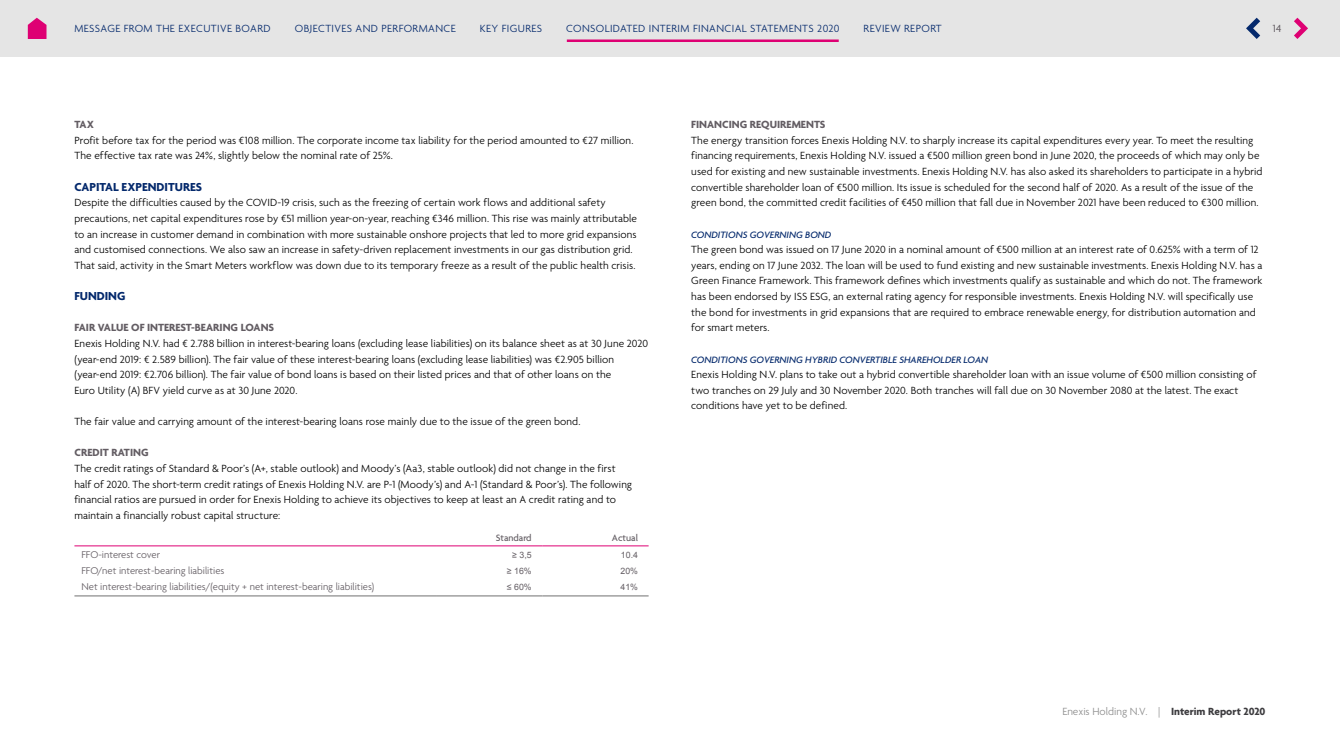
<style>
.page{position:relative;width:1340px;height:755px;background:#fff}
.page>*{position:absolute;margin:0;border:0;box-sizing:border-box;transform-origin:0 0}
.t1{font:700 12.5px "Agenda";color:#04296c}
.t2{font:300 11.25px/15.6px "Agenda";letter-spacing:.01em;color:#000}
.t3{font:300 11.25px "Agenda";letter-spacing:.035em;color:#04296c}
.t4{font:700 11.25px "Agenda";color:#635d63}
.t5{font:300 11.25px "Agenda";color:#8d8d8d}
.t6{font:11.25px "Agenda";color:#635d63}
.t7{font:300 10.62px "Agenda";color:#635d63}
.t8{font:italic 500 10px "Agenda";color:#04296c}
.t9{font:500 10px "Agenda";color:#635d63}
.t10{font:8.75px "Arial";color:#635d63}
.s1{font-weight:700;color:#3d3c3f}
</style>
<div class="page">
<hr style="left:74px;top:545px;width:362px;height:1px;background:#de0073">
<hr style="left:436px;top:545px;width:106px;height:1px;background:#de0073">
<hr style="left:542px;top:545px;width:106px;height:1px;background:#de0073">
<hr style="left:74px;top:595px;width:362px;height:1px;background:#8d8d8d">
<hr style="left:436px;top:595px;width:106px;height:1px;background:#8d8d8d">
<hr style="left:542px;top:595px;width:106px;height:1px;background:#8d8d8d">
<div style="left:0;top:0;width:1339px;height:57px;background:#e5e5e5"></div>
<svg style="left:1294px;top:18px;width:13px;height:21px"></svg>
<svg style="left:1246px;top:18px;width:14px;height:21px"></svg>
<svg style="left:28px;top:18px;width:18px;height:21px"></svg>
<hr style="left:567px;top:39px;width:271px;height:3px;background:#de0073">
<p class="t3" style="left:74px;top:22px;width:198px">MESSAGE FROM THE EXECUTIVE BOARD</p>
<p class="t3" style="left:295px;top:22px;width:162px">OBJECTIVES AND PERFORMANCE</p>
<p class="t3" style="left:480px;top:22px;width:64px">KEY FIGURES</p>
<p class="t3" style="left:566px;top:22px;width:275px">CONSOLIDATED INTERIM FINANCIAL STATEMENTS 2020</p>
<p class="t3" style="left:863px;top:22px;width:80px">REVIEW REPORT</p>
<p class="t6" style="left:1272px;top:22px;width:10px">14</p>
<p class="t4" style="left:74px;top:118px;width:21px">TAX</p>
<p class="t2" style="left:74px;top:133px;width:560px">Profit before tax for the period was €108 million. The corporate income tax liability for the period amounted to €27 million.<br>The effective tax rate was 24%, slightly below the nominal rate of 25%.</p>
<p class="t1" style="left:74px;top:180px;width:129px">CAPITAL EXPENDITURES</p>
<p class="t2" style="left:74px;top:195px;width:564px">Despite the difficulties caused by the COVID-19 crisis, such as the freezing of certain work flows and additional safety precautions, net capital expenditures rose by €51 million year-on-year, reaching €346 million. This rise was mainly attributable to an increase in customer demand in combination with more sustainable onshore projects that led to more grid expansions and customised connections. We also saw an increase in safety-driven replacement investments in our gas distribution grid.<br>That said, activity in the Smart Meters workflow was down due to its temporary freeze as a result of the public health crisis.</p>
<p class="t1" style="left:74px;top:289px;width:52px">FUNDING</p>
<p class="t4" style="left:74px;top:322px;width:201px">FAIR VALUE OF INTEREST-BEARING LOANS</p>
<p class="t2" style="left:74px;top:336px;width:575px">Enexis Holding N.V. had € 2.788 billion in interest-bearing loans (excluding lease liabilities) on its balance sheet as at 30 June 2020 (year-end 2019: € 2.589 billion). The fair value of these interest-bearing loans (excluding lease liabilities) was €2.905 billion (year-end 2019: €2.706 billion). The fair value of bond loans is based on their listed prices and that of other loans on the<br>Euro Utility (A) BFV yield curve as at 30 June 2020.</p>
<p class="t2" style="left:74px;top:414px;width:507px">The fair value and carrying amount of the interest-bearing loans rose mainly due to the issue of the green bond.</p>
<p class="t4" style="left:74px;top:447px;width:76px">CREDIT RATING</p>
<p class="t2" style="left:74px;top:461px;width:559px">The credit ratings of Standard &amp; Poor’s (A+, stable outlook) and Moody’s (Aa3, stable outlook) did not change in the first half of 2020. The short-term credit ratings of Enexis Holding N.V. are P-1 (Moody’s) and A-1 (Standard &amp; Poor’s). The following financial ratios are pursued in order for Enexis Holding to achieve its objectives to keep at least an A credit rating and to maintain a financially robust capital structure:</p>
<p class="t9" style="left:496px;top:532px;width:37px">Standard</p>
<p class="t9" style="left:612px;top:532px;width:28px">Actual</p>
<p class="t7" style="left:81px;top:548px;width:80px">FFO-interest cover</p>
<p class="t10" style="left:512px;top:549px;width:21px">≥ 3,5</p>
<p class="t10" style="left:621px;top:549px;width:19px">10.4</p>
<p class="t7" style="left:81px;top:564px;width:144px">FFO/net interest-bearing liabilities</p>
<p class="t10" style="left:507px;top:565px;width:26px">≥ 16%</p>
<p class="t10" style="left:620px;top:565px;width:19px">20%</p>
<p class="t7" style="left:81px;top:580px;width:294px">Net interest-bearing liabilities/(equity + net interest-bearing liabilities)</p>
<p class="t10" style="left:507px;top:581px;width:26px">≤ 60%</p>
<p class="t10" style="left:620px;top:581px;width:19px">41%</p>
<p class="t4" style="left:691px;top:118px;width:136px">FINANCING REQUIREMENTS</p>
<p class="t2" style="left:691px;top:133px;width:573px">The energy transition forces Enexis Holding N.V. to sharply increase its capital expenditures every year. To meet the resulting financing requirements, Enexis Holding N.V. issued a €500 million green bond in June 2020, the proceeds of which may only be used for existing and new sustainable investments. Enexis Holding N.V. has also asked its shareholders to participate in a hybrid convertible shareholder loan of €500 million. Its issue is scheduled for the second half of 2020. As a result of the issue of the green bond, the committed credit facilities of €450 million that fall due in November 2021 have been reduced to €300 million.</p>
<p class="t8" style="left:691px;top:228px;width:142px">CONDITIONS GOVERNING BOND</p>
<p class="t2" style="left:691px;top:242px;width:572px">The green bond was issued on 17 June 2020 in a nominal amount of €500 million at an interest rate of 0.625% with a term of 12 years, ending on 17 June 2032. The loan will be used to fund existing and new sustainable investments. Enexis Holding N.V. has a Green Finance Framework. This framework defines which investments qualify as sustainable and which do not. The framework has been endorsed by ISS ESG, an external rating agency for responsible investments. Enexis Holding N.V. will specifically use the bond for investments in grid expansions that are required to embrace renewable energy, for distribution automation and for smart meters.</p>
<p class="t8" style="left:691px;top:353px;width:298px">CONDITIONS GOVERNING HYBRID CONVERTIBLE SHAREHOLDER LOAN</p>
<p class="t2" style="left:691px;top:367px;width:566px">Enexis Holding N.V. plans to take out a hybrid convertible shareholder loan with an issue volume of €500 million consisting of two tranches on 29 July and 30 November 2020. Both tranches will fall due on 30 November 2080 at the latest. The exact conditions have yet to be defined.</p>
<p class="t5" style="left:1062px;top:705px;width:205px">Enexis Holding N.V. | <span class="s1">Interim Report 2020</span></p>
</div>
